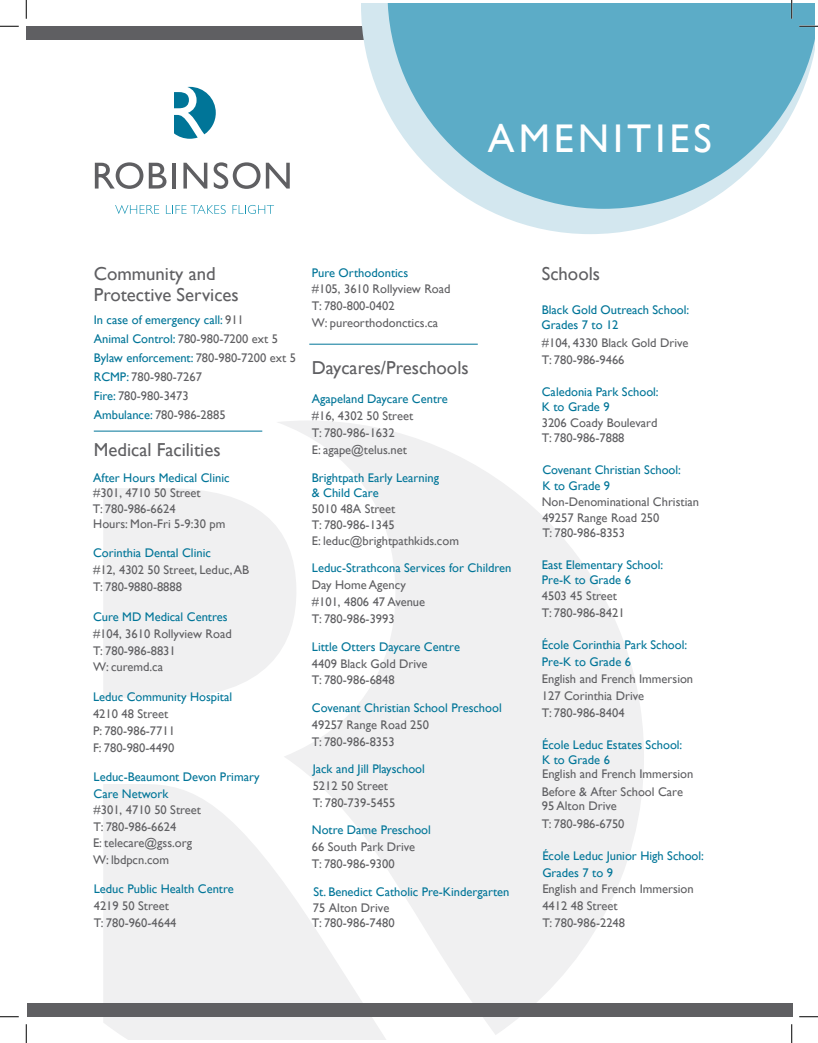
<style>
.page{position:relative;width:818px;height:1043px;background:#fff}
.page>*{position:absolute;margin:0;border:0;box-sizing:border-box;transform-origin:0 0}
.t1{font:40px "Gill Sans";letter-spacing:.1em;color:#fff}
.t2{font:18.75px/20.6px "Gill Sans";color:#5f5f62}
.t3{font:12.5px/16.9px "Gill Sans";color:#5f5f62}
.t4{font:12.5px/18.9px "Gill Sans";color:#007598}
.s1{color:#5f5f62}
</style>
<div class="page">
<svg style="left:278px;top:421px;width:366px;height:614px;fill:#f0f0f1"></svg>
<svg style="left:103px;top:488px;width:194px;height:209px;fill:#f0f0f1"></svg>
<svg style="left:103px;top:784px;width:307px;height:255px;fill:#f0f0f1"></svg>
<div style="left:26px;top:26px;width:765px;height:13px;background:#5f5f62"></div>
<svg style="left:361px;top:4px;width:333px;height:230px"></svg>
<svg style="left:387px;top:4px;width:427px;height:205px;fill:#5cacc7"></svg>
<hr style="left:94px;top:431px;width:168px;height:1px;background:#007598">
<svg style="left:95px;top:162px;width:48px;height:27px"></svg>
<svg style="left:149px;top:163px;width:17px;height:25px"></svg>
<hr style="left:172px;top:163px;width:4px;height:25px;background:#5f5f62">
<svg style="left:183px;top:163px;width:24px;height:25px"></svg>
<svg style="left:214px;top:162px;width:46px;height:27px"></svg>
<svg style="left:266px;top:163px;width:24px;height:25px"></svg>
<svg style="left:174px;top:87px;width:42px;height:52px"></svg>
<svg style="left:115px;top:205px;width:44px;height:9px"></svg>
<svg style="left:166px;top:205px;width:60px;height:9px"></svg>
<svg style="left:232px;top:205px;width:42px;height:9px"></svg>
<div style="left:27px;top:1003px;width:765px;height:13px;background:#5f5f62"></div>
<svg style="left:0;top:25px;width:19px;height:2px"></svg>
<svg style="left:799px;top:25px;width:19px;height:2px"></svg>
<svg style="left:0;top:1016px;width:19px;height:1px"></svg>
<svg style="left:799px;top:1016px;width:19px;height:1px"></svg>
<svg style="left:25px;top:0;width:2px;height:19px"></svg>
<svg style="left:25px;top:1024px;width:2px;height:18px"></svg>
<svg style="left:790px;top:0;width:2px;height:19px"></svg>
<svg style="left:791px;top:1024px;width:1px;height:18px"></svg>
<hr style="left:309px;top:344px;width:168px;height:1px;background:#007598">
<h1 class="t1" style="left:488px;top:122px;width:225px">AMENITIES</h1>
<h2 class="t2" style="left:94px;top:265px;width:146px">Community and<br>Protective Services</h2>
<p class="t4" style="left:94px;top:311px;width:204px">In case of emergency call: <span class="s1">911<br></span>Animal Control: <span class="s1">780-980-7200 ext 5<br></span>Bylaw enforcement: <span class="s1">780-980-7200 ext 5<br></span>RCMP: <span class="s1">780-980-7267<br></span>Fire: <span class="s1">780-980-3473<br></span>Ambulance: <span class="s1">780-986-2885</span></p>
<h2 class="t2" style="left:94px;top:441px;width:128px">Medical Facilities</h2>
<p class="t4" style="left:93px;top:469px;width:138px">After Hours Medical Clinic</p>
<p class="t3" style="left:93px;top:486px;width:109px">#301, 4710 50 Street</p>
<p class="t3" style="left:93px;top:516px;width:134px">Hours: Mon-Fri 5-9:30 pm</p>
<p class="t3" style="left:93px;top:501px;width:84px">T: 780-986-6624</p>
<p class="t4" style="left:93px;top:545px;width:119px">Corinthia Dental Clinic</p>
<p class="t3" style="left:93px;top:562px;width:157px">#12, 4302 50 Street, Leduc, AB<br>T: 780-9880-8888</p>
<p class="t4" style="left:93px;top:608px;width:136px">Cure MD Medical Centres</p>
<p class="t3" style="left:93px;top:626px;width:140px">#104, 3610 Rollyview Road<br>T: 780-986-8831<br>W: curemd.ca</p>
<p class="t4" style="left:93px;top:688px;width:140px">Leduc Community Hospital</p>
<p class="t3" style="left:93px;top:706px;width:83px">4210 48 Street<br>P: 780-986-7711<br>F: 780-980-4490</p>
<p class="t4" style="left:94px;top:769px;width:168px;line-height:16.5px">Leduc-Beaumont Devon Primary<br>Care Network</p>
<p class="t3" style="left:93px;top:802px;width:109px;line-height:16.5px">#301, 4710 50 Street<br>T: 780-986-6624<br>E: telecare@gss.org<br>W: lbdpcn.com</p>
<p class="t4" style="left:94px;top:880px;width:141px">Leduc Public Health Centre</p>
<p class="t3" style="left:94px;top:898px;width:84px">4219 50 Street<br>T: 780-960-4644</p>
<p class="t4" style="left:312px;top:264px;width:98px">Pure Orthodontics</p>
<p class="t3" style="left:312px;top:282px;width:140px">#105, 3610 Rollyview Road<br>T: 780-800-0402<br>W: pureorthodonctics.ca</p>
<h2 class="t2" style="left:312px;top:359px;width:158px">Daycares/Preschools</h2>
<p class="t4" style="left:312px;top:390px;width:137px">Agapeland Daycare Centre</p>
<p class="t3" style="left:312px;top:408px;width:103px">#16, 4302 50 Street<br>T: 780-986-1632<br>E: agape@telus.net</p>
<p class="t4" style="left:312px;top:471px;width:129px;line-height:15px">Brightpath Early Learning &amp; Child Care</p>
<p class="t3" style="left:312px;top:501px;width:149px;line-height:16px">5010 48A Street<br>T: 780-986-1345<br>E: leduc@brightpathkids.com</p>
<p class="t4" style="left:312px;top:559px;width:201px">Leduc-Strathcona Services for Children</p>
<p class="t3" style="left:312px;top:577px;width:115px">Day Home Agency #101, 4806 47 Avenue<br>T: 780-986-3993</p>
<p class="t4" style="left:312px;top:638px;width:150px">Little Otters Daycare Centre</p>
<p class="t3" style="left:312px;top:655px;width:117px">4409 Black Gold Drive<br>T: 780-986-6848</p>
<p class="t4" style="left:312px;top:699px;width:191px">Covenant Christian School Preschool</p>
<p class="t3" style="left:312px;top:717px;width:119px">49257 Range Road 250<br>T: 780-986-8353</p>
<p class="t4" style="left:312px;top:760px;width:114px">Jack and Jill Playschool</p>
<p class="t3" style="left:312px;top:778px;width:84px">5212 50 Street<br>T: 780-739-5455</p>
<p class="t4" style="left:312px;top:821px;width:120px">Notre Dame Preschool</p>
<p class="t3" style="left:312px;top:839px;width:105px">66 South Park Drive<br>T: 780-986-9300</p>
<p class="t4" style="left:313px;top:883px;width:197px">St. Benedict Catholic Pre-Kindergarten</p>
<p class="t3" style="left:312px;top:915px;width:84px">T: 780-986-7480</p>
<p class="t3" style="left:313px;top:899px;width:78px">75 Alton Drive</p>
<h2 class="t2" style="left:541px;top:265px;width:60px">Schools</h2>
<p class="t4" style="left:541px;top:316px;width:78px">Grades 7 to 12</p>
<p class="t4" style="left:541px;top:301px;width:149px">Black Gold Outreach School:</p>
<p class="t3" style="left:541px;top:336px;width:148px">#104, 4330 Black Gold Drive<br>T: 780-986-9466</p>
<p class="t4" style="left:541px;top:385px;width:118px;line-height:15px">Caledonia Park School:<br>K to Grade 9</p>
<p class="t3" style="left:541px;top:416px;width:117px;line-height:15.6px">3206 Coady Boulevard<br>T: 780-986-7888</p>
<p class="t4" style="left:542px;top:463px;width:140px;line-height:15.8px">Covenant Christian School:<br>K to Grade 9</p>
<p class="t3" style="left:542px;top:510px;width:119px;line-height:15.8px">49257 Range Road 250<br>T: 780-986-8353</p>
<p class="t3" style="left:542px;top:494px;width:159px">Non-Denominational Christian</p>
<p class="t4" style="left:541px;top:558px;width:123px;line-height:15px">East Elementary School:<br>Pre-K to Grade 6</p>
<p class="t3" style="left:542px;top:589px;width:84px;line-height:16.2px">4503 45 Street<br>T: 780-986-8421</p>
<p class="t4" style="left:542px;top:637px;width:147px;line-height:16.9px">École Corinthia Park School:<br>Pre-K to Grade 6</p>
<p class="t3" style="left:542px;top:671px;width:153px">English and French Immersion<br>127 Corinthia Drive<br>T: 780-986-8404</p>
<p class="t4" style="left:542px;top:738px;width:142px;line-height:15px">École Leduc Estates School:<br>K to Grade 6</p>
<p class="t3" style="left:541px;top:798px;width:84px;line-height:17.2px">95 Alton Drive<br>T: 780-986-6750</p>
<p class="t3" style="left:541px;top:766px;width:153px;line-height:17.2px">English and French Immersion<br>Before &amp; After School Care</p>
<p class="t4" style="left:542px;top:847px;width:163px">École Leduc Junior High School:</p>
<p class="t3" style="left:542px;top:881px;width:153px">English and French Immersion<br>4412 48 Street<br>T: 780-986-2248</p>
<p class="t4" style="left:542px;top:864px;width:72px">Grades 7 to 9</p>
</div>
